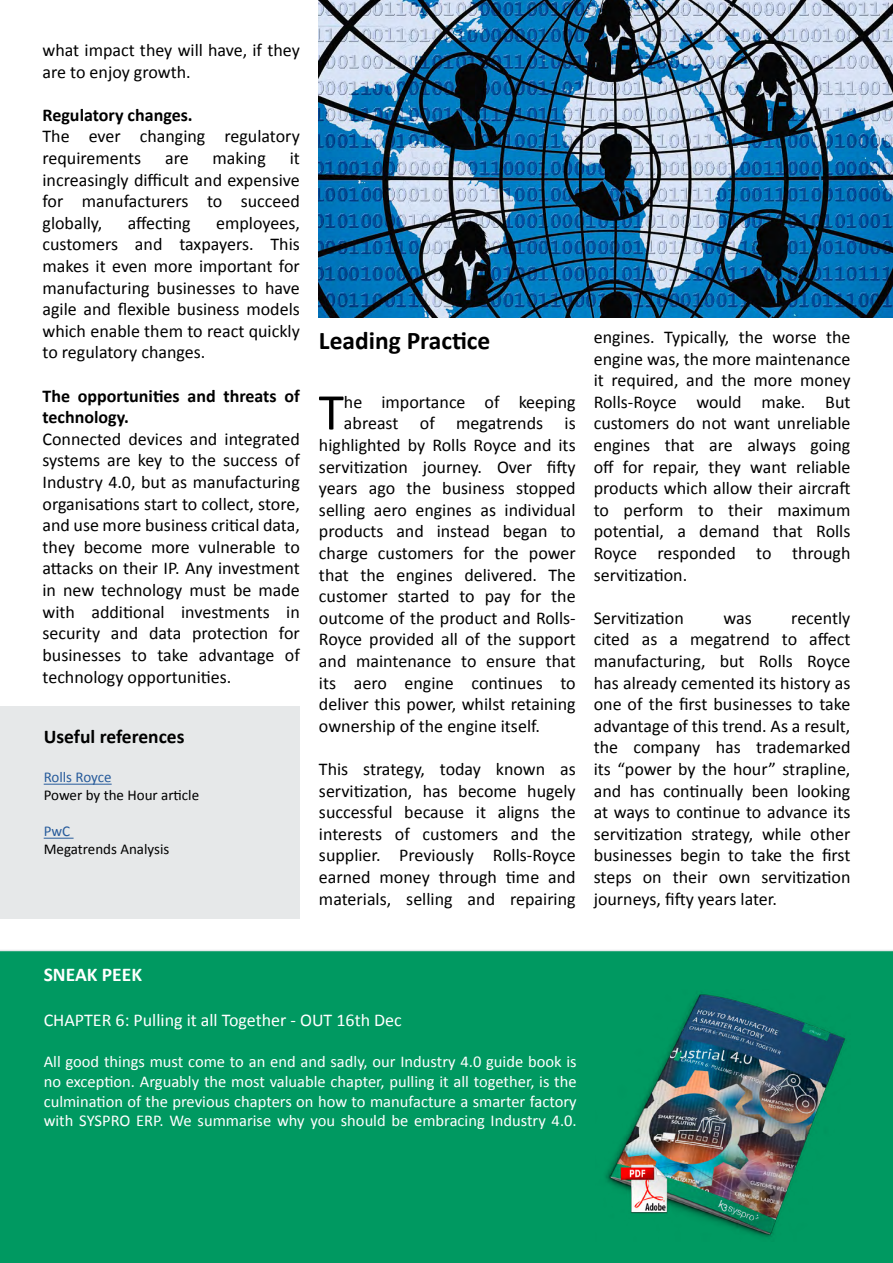
<style>
.page{position:relative;width:893px;height:1263px;background:#fff}
.page>*{position:absolute;margin:0;border:0;box-sizing:border-box;transform-origin:0 0}
.t1{font:52.05px "Calibri";color:#000}
.t2{font:700 25.5px "Calibri";color:#000}
.t3{font:700 19.5px "Calibri";color:#000}
.t4{font:700 19.5px "Calibri";color:#fff}
.t5{font:18px/21.6px "Calibri";color:#000;text-align:justify}
.t6{font:700 18px/21.6px "Calibri";color:#000}
.t7{font:18px "Calibri";color:#fff}
.t8{font:16.5px/19.8px "Calibri";color:#fff;text-align:justify}
.t9{font:15px "Calibri";color:#000}
.t10{font:15px "Calibri";color:#275b9b}
</style>
<div class="page">
<div style="left:0;top:950px;width:893px;height:313px;background:#009961"></div>
<img style="left:595px;top:990px;width:255px;height:251px">
<div style="left:0;top:706px;width:300px;height:212px;background:#e6e8e9"></div>
<hr style="left:44px;top:784px;width:68px;height:1px;background:#275b9b">
<hr style="left:44px;top:838px;width:30px;height:1px;background:#275b9b">
<img style="left:319px;top:0;width:574px;height:317px">
<p class="t5" style="left:43px;top:39px;width:259px">what impact they will have, if they are to enjoy growth.</p>
<p class="t6" style="left:43px;top:103px;width:152px">Regulatory changes.</p>
<p class="t5" style="left:43px;top:125px;width:259px">The ever changing regulatory requirements</p>
<p class="t5" style="left:165px;top:147px;width:25px">are</p>
<p class="t5" style="left:213px;top:147px;width:55px">making</p>
<p class="t5" style="left:43px;top:147px;width:259px;text-indent:247px">it increasingly difficult and expensive for manufacturers to succeed globally,</p>
<p class="t5" style="left:128px;top:212px;width:65px">affecting</p>
<p class="t5" style="left:43px;top:212px;width:259px;text-indent:174px">employees, customers and taxpayers. This makes it even more important for manufacturing businesses to have agile and flexible business models which enable them to react quickly to regulatory changes.</p>
<p class="t6" style="left:43px;top:384px;width:259px">The opportunities and threats of technology.</p>
<p class="t5" style="left:43px;top:428px;width:259px">Connected devices and integrated systems are key to the success of Industry 4.0, but as manufacturing organisations start to collect, store, and use more business critical data, they become more vulnerable to attacks on their IP. Any investment in new technology must be made with additional investments in security and data protection for businesses to take advantage of technology opportunities.</p>
<p class="t3" style="left:44px;top:723px;width:142px">Useful references</p>
<p class="t10" style="left:44px;top:767px;width:69px">Rolls Royce</p>
<p class="t9" style="left:44px;top:785px;width:157px">Power by the Hour article</p>
<p class="t10" style="left:44px;top:821px;width:28px">PwC</p>
<p class="t9" style="left:44px;top:839px;width:127px">Megatrends Analysis</p>
<h2 class="t2" style="left:319px;top:322px;width:173px">Leading Practice</h2>
<h1 class="t1" style="left:319px;top:376px;width:27px">T</h1>
<p class="t5" style="left:344px;top:391px;width:233px">he importance of keeping</p>
<p class="t5" style="left:344px;top:412px;width:233px">abreast of megatrends is</p>
<p class="t5" style="left:319px;top:434px;width:258px">highlighted by Rolls Royce and its</p>
<p class="t5" style="left:319px;top:455px;width:258px">servitization journey. Over fifty</p>
<p class="t5" style="left:319px;top:477px;width:258px">years ago the business stopped</p>
<p class="t5" style="left:319px;top:499px;width:258px">selling aero engines as individual</p>
<p class="t5" style="left:319px;top:520px;width:258px">products and instead began to</p>
<p class="t5" style="left:319px;top:542px;width:258px">charge customers for the power</p>
<p class="t5" style="left:319px;top:563px;width:258px">that the engines delivered. The</p>
<p class="t5" style="left:319px;top:585px;width:258px">customer started to pay for the</p>
<p class="t5" style="left:319px;top:607px;width:258px">outcome of the product and Rolls-</p>
<p class="t5" style="left:319px;top:628px;width:258px">Royce provided all of the support</p>
<p class="t5" style="left:319px;top:650px;width:258px">and maintenance to ensure that</p>
<p class="t5" style="left:319px;top:671px;width:258px">its aero engine continues to</p>
<p class="t5" style="left:319px;top:693px;width:258px">deliver this power, whilst retaining</p>
<p class="t5" style="left:319px;top:715px;width:223px">ownership of the engine itself.</p>
<p class="t5" style="left:319px;top:758px;width:258px">This strategy, today known as servitization, has become hugely successful because it aligns the interests of customers and the supplier. Previously Rolls-Royce earned money through time and materials, selling and repairing</p>
<p class="t5" style="left:594px;top:326px;width:258px">engines. Typically, the worse the engine was, the more maintenance it required, and the more money Rolls-Royce would make. But customers do not want unreliable engines that are always going off for repair, they want reliable products which allow their aircraft to perform to their maximum potential, a demand that Rolls Royce responded to through servitization.</p>
<p class="t5" style="left:594px;top:607px;width:92px">Servitization</p>
<p class="t5" style="left:723px;top:607px;width:30px">was</p>
<p class="t5" style="left:594px;top:607px;width:258px;text-indent:198px">recently cited as a megatrend to affect manufacturing, but Rolls Royce has already cemented its history as one of the first businesses to take advantage of this trend. As a result, the company has trademarked its “power by the hour” strapline, and has continually been looking at ways to continue to advance its servitization strategy, while other businesses begin to take the first steps on their own servitization journeys, fifty years later.</p>
<p class="t4" style="left:44px;top:960px;width:100px">SNEAK PEEK</p>
<p class="t7" style="left:44px;top:1007px;width:360px">CHAPTER 6: Pulling it all Together - OUT 16th Dec</p>
<p class="t8" style="left:44px;top:1051px;width:534px">All good things must come to an end and sadly, our Industry 4.0 guide book is no exception. Arguably the most valuable chapter, pulling it all together, is the culmination of the previous chapters on how to manufacture a smarter factory with SYSPRO ERP. We summarise why you should be embracing Industry 4.0.</p>
</div>
